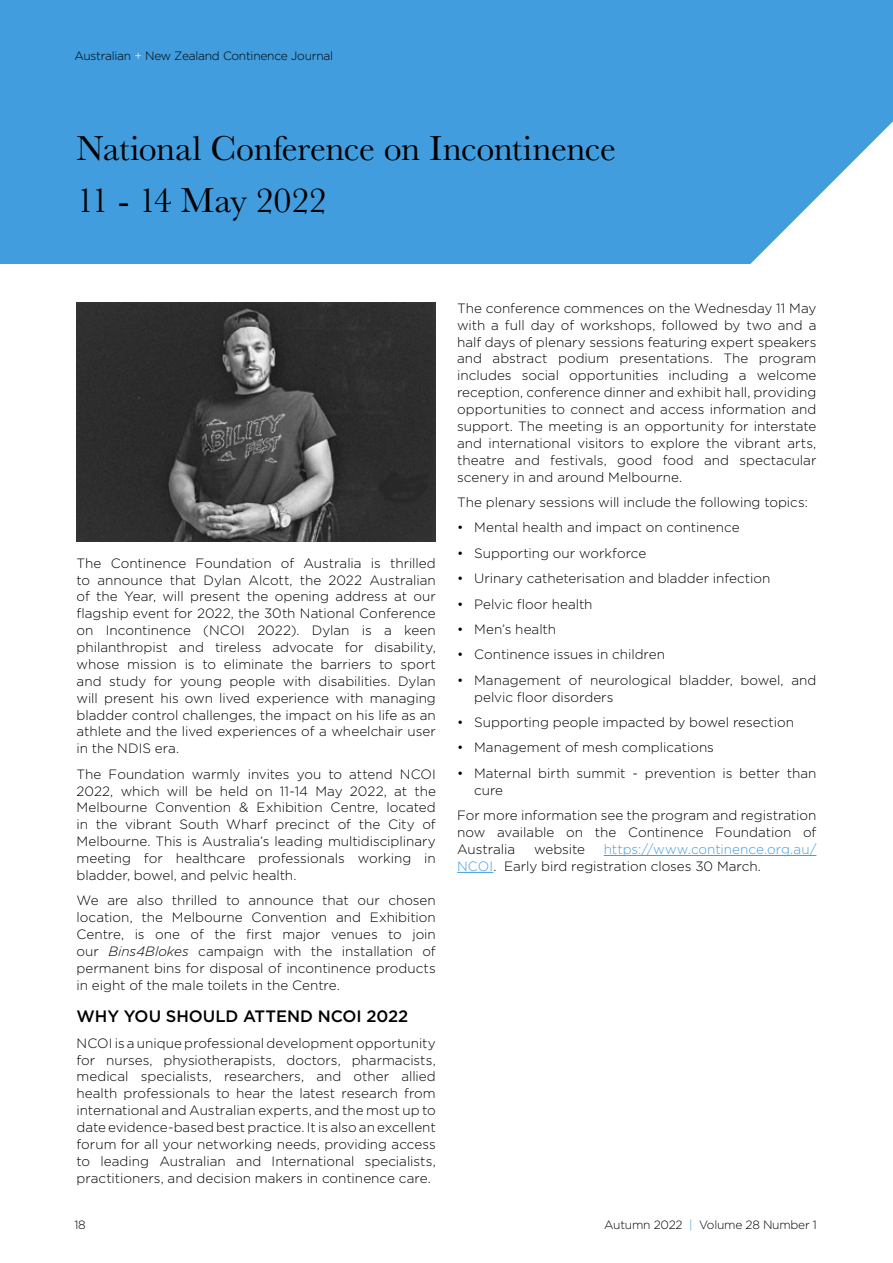
<style>
.page{position:relative;width:893px;height:1263px;background:#fff}
.page>*{position:absolute;margin:0;border:0;box-sizing:border-box;transform-origin:0 0}
.t1{font:36px/52.5px "Baskerville";letter-spacing:-.015em;color:#000}
.t2{font:500 16.5px "Gotham";color:#000}
.t3{font:300 13.5px/16.8px "Gotham";color:#000;text-align:justify}
.t4{font:300 12px "Gotham";letter-spacing:-.02em;color:#000}
.s1{color:#fff}
.s2{font-style:italic}
.s3{color:#419dde}
</style>
<div class="page">
<hr style="left:604px;top:855px;width:212px;height:1px;background:#419dde">
<hr style="left:457px;top:872px;width:36px;height:1px;background:#419dde">
<div style="left:0;top:0;width:893px;height:264px;background:#419dde"></div>
<svg style="left:750px;top:121px;width:143px;height:143px"></svg>
<img style="left:77px;top:303px;width:359px;height:239px">
<p class="t4" style="left:74px;top:49px;width:260px">Australian <span class="s1">+</span> New Zealand Continence Journal</p>
<h1 class="t1" style="left:77px;top:123px;width:541px">National Conference on Incontinence<br>11 - 14 May 2022</h1>
<p class="t3" style="left:77px;top:554px;width:361px">The Continence Foundation of Australia is thrilled to announce that Dylan Alcott, the 2022 Australian of the Year, will present the opening address at our flagship event for 2022, the 30th National Conference on Incontinence (NCOI 2022). Dylan is a keen philanthropist and tireless advocate for disability, whose mission is to eliminate the barriers to sport and study for young people with disabilities. Dylan will present his own lived experience with managing bladder control challenges, the impact on his life as an athlete and the lived experiences of a wheelchair user in the NDIS era.</p>
<p class="t3" style="left:77px;top:765px;width:361px">The Foundation warmly invites you to attend NCOI 2022, which will be held on 11-14 May 2022, at the Melbourne Convention &amp; Exhibition Centre, located in the vibrant South Wharf precinct of the City of Melbourne. This is Australia’s leading multidisciplinary meeting for healthcare professionals working in bladder, bowel, and pelvic health.</p>
<p class="t3" style="left:77px;top:892px;width:361px">We are also thrilled to announce that our chosen location, the Melbourne Convention and Exhibition Centre, is one of the first major venues to join our <span class="s2">Bins4Blokes</span> campaign with the installation of permanent bins for disposal of incontinence products in eight of the male toilets in the Centre.</p>
<p class="t2" style="left:77px;top:1007px;width:333px">WHY YOU SHOULD ATTEND NCOI 2022</p>
<p class="t3" style="left:77px;top:1034px;width:361px">NCOI is a unique professional development opportunity for nurses, physiotherapists, doctors, pharmacists, medical specialists, researchers, and other allied health professionals to hear the latest research from international and Australian experts, and the most up to date evidence-based best practice. It is also an excellent forum for all your networking needs, providing access to leading Australian and International specialists, practitioners, and decision makers in continence care.</p>
<p class="t3" style="left:457px;top:299px;width:361px">The conference commences on the Wednesday 11 May with a full day of workshops, followed by two and a half days of plenary sessions featuring expert speakers and abstract podium presentations. The program includes social opportunities including a welcome reception, conference dinner and exhibit hall, providing opportunities to connect and access information and support. The meeting is an opportunity for interstate and international visitors to explore the vibrant arts, theatre and festivals, good food and spectacular scenery in and around Melbourne.</p>
<p class="t3" style="left:457px;top:494px;width:352px">The plenary sessions will include the following topics:</p>
<p class="t3" style="left:457px;top:519px;width:284px">• Mental health and impact on continence</p>
<p class="t3" style="left:457px;top:544px;width:191px">• Supporting our workforce</p>
<p class="t3" style="left:457px;top:570px;width:315px">• Urinary catheterisation and bladder infection</p>
<p class="t3" style="left:457px;top:595px;width:137px">• Pelvic floor health</p>
<p class="t3" style="left:457px;top:620px;width:100px">• Men’s health</p>
<p class="t3" style="left:457px;top:646px;width:209px">• Continence issues in children</p>
<p class="t3" style="left:474px;top:671px;width:344px;text-indent:-17px">• Management of neurological bladder, bowel, and pelvic floor disorders</p>
<p class="t3" style="left:457px;top:713px;width:338px">• Supporting people impacted by bowel resection</p>
<p class="t3" style="left:457px;top:739px;width:258px">• Management of mesh complications</p>
<p class="t3" style="left:474px;top:764px;width:344px;text-indent:-17px">• Maternal birth summit - prevention is better than cure</p>
<p class="t3" style="left:457px;top:807px;width:361px">For more information see the program and registration now available on the Continence Foundation of Australia</p>
<p class="t3" style="left:457px;top:840px;width:361px;text-indent:147px"><span class="s3">https://www.continence.org.au/<br>NCOI</span>. Early bird registration closes 30 March.</p>
<p class="t3" style="left:534px;top:840px;width:52px">website</p>
<p class="t4" style="left:74px;top:1218px;width:13px">18</p>
<p class="t4" style="left:604px;top:1218px;width:214px">Autumn 2022 <span class="s3">|</span> Volume 28 Number 1</p>
</div>
